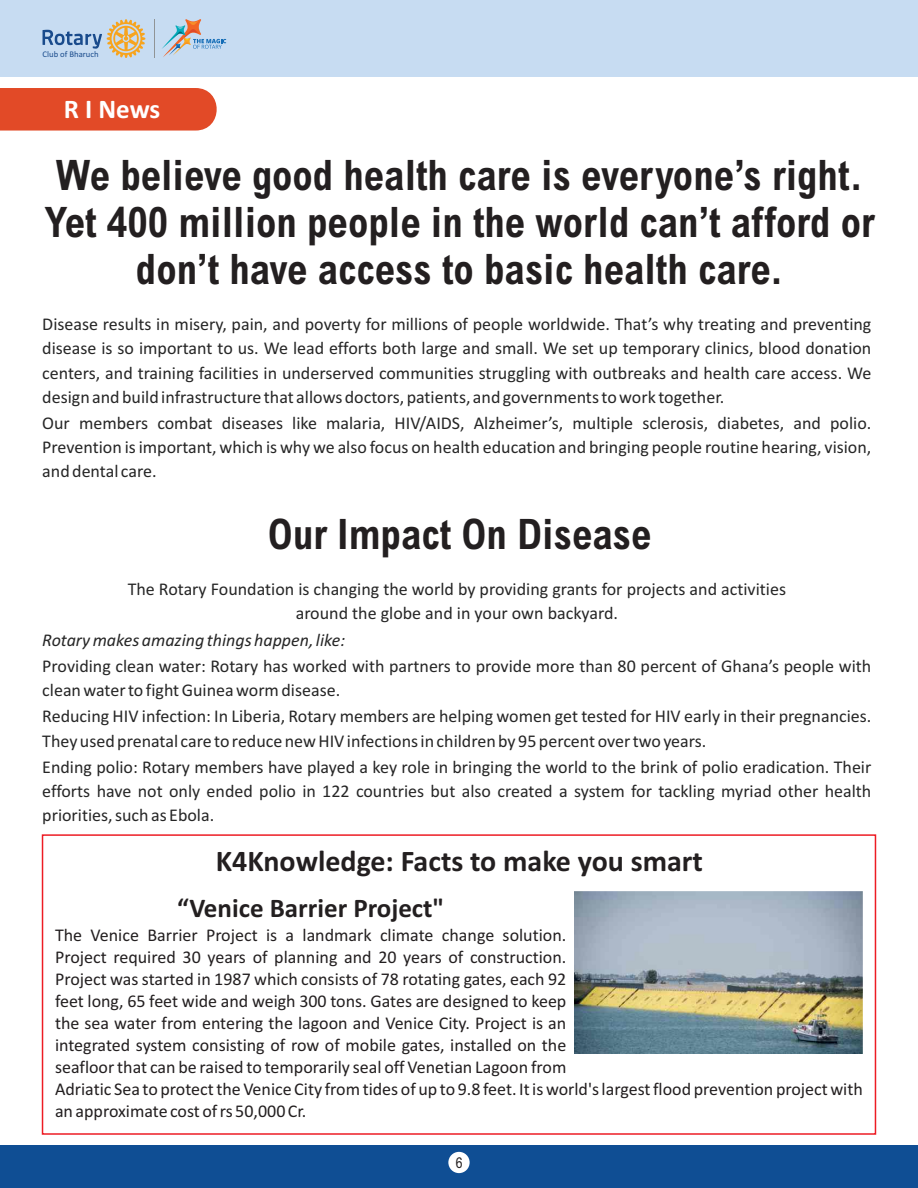
<style>
.page{position:relative;width:918px;height:1188px;background:#fff}
.page>*{position:absolute;margin:0;border:0;box-sizing:border-box;transform-origin:0 0}
.t1{font:700 condensed 42px/47px "Arial";color:#231f20;text-align:center}
.t2{font:700 30px "Calibri";color:#231f20}
.t3{font:700 27px "Calibri";color:#231f20}
.t4{font:700 27px "Calibri";color:#fff}
.t5{font:18px/24.2px "Calibri";color:#262626;text-align:justify}
.t6{font:18px/21.9px "Calibri";color:#231f20}
.t7{font:italic 18px "Calibri";color:#262626}
.t8{font:15px "Arial Narrow";color:#231f20}
.t9{font:8.7px "Calibri";color:#194b8c}
</style>
<div class="page">
<div style="left:0;top:0;width:918px;height:77px;background:#c7dcf2"></div>
<svg style="left:43px;top:19px;width:102px;height:39px"></svg>
<hr style="left:155px;top:19px;width:1px;height:38px;background:#909496">
<svg style="left:162px;top:19px;width:64px;height:38px"></svg>
<div style="left:0;top:1145px;width:918px;height:43px;background:#0f4e94"></div>
<div style="left:448px;top:1152px;width:22px;height:21px;background:#fff;border-radius:50%"></div>
<div style="left:0;top:88px;width:217px;height:43px;background:#e24a27"></div>
<div style="left:42px;top:834px;width:834px;height:301px;border:2px solid #ed1c24"></div>
<img style="left:575px;top:891px;width:288px;height:162px">
<p class="t9" style="left:43px;top:50px;width:58px">Club of Bharuch</p>
<h3 class="t4" style="left:64px;top:98px;width:98px">R I News</h3>
<h1 class="t1" style="left:45px;top:156px;width:832px">We believe good health care is everyone’s right.<br>Yet 400 million people in the world can’t afford or don’t have access to basic health care.</h1>
<p class="t5" style="left:42px;top:314px;width:831px">Disease results in misery, pain, and poverty for millions of people worldwide. That’s why treating and preventing disease is so important to us. We lead efforts both large and small. We set up temporary clinics, blood donation centers, and training facilities in underserved communities struggling with outbreaks and health care access. We design and build infrastructure that allows doctors, patients, and governments to work together.</p>
<p class="t5" style="left:42px;top:413px;width:831px">Our members combat diseases like malaria, HIV/AIDS, Alzheimer’s, multiple sclerosis, diabetes, and polio.<br>Prevention is important, which is why we also focus on health education and bringing people routine hearing, vision, and dental care.</p>
<h1 class="t1" style="left:268px;top:515px;width:385px">Our Impact On Disease</h1>
<p class="t5" style="left:128px;top:578px;width:660px;text-align:center">The Rotary Foundation is changing the world by providing grants for projects and activities around the globe and in your own backyard.</p>
<p class="t7" style="left:42px;top:632px;width:304px">Rotary makes amazing things happen, like:</p>
<p class="t5" style="left:42px;top:655px;width:831px">Providing clean water: Rotary has worked with partners to provide more than 80 percent of Ghana’s people with clean water to fight Guinea worm disease.</p>
<p class="t5" style="left:42px;top:706px;width:831px">Reducing HIV infection: In Liberia, Rotary members are helping women get tested for HIV early in their pregnancies.<br>They used prenatal care to reduce new HIV infections in children by 95 percent over two years.</p>
<p class="t5" style="left:42px;top:756px;width:831px">Ending polio: Rotary members have played a key role in bringing the world to the brink of polio eradication. Their efforts have not only ended polio in 122 countries but also created a system for tackling myriad other health priorities, such as Ebola.</p>
<h2 class="t2" style="left:216px;top:848px;width:489px">K4Knowledge: Facts to make you smart</h2>
<h3 class="t3" style="left:177px;top:897px;width:269px">“Venice Barrier Project"</h3>
<p class="t6" style="left:55px;top:926px;width:809px">The Venice Barrier Project is a landmark climate change solution.<br>Project required 30 years of planning and 20 years of construction.<br>Project was started in 1987 which consists of 78 rotating gates, each 92<br>feet long, 65 feet wide and weigh 300 tons. Gates are designed to keep<br>the sea water from entering the lagoon and Venice City. Project is an<br>integrated system consisting of row of mobile gates, installed on the<br>seafloor that can be raised to temporarily seal off Venetian Lagoon from<br>Adriatic Sea to protect the Venice City from tides of up to 9.8 feet. It is world's largest flood prevention project with an approximate cost of rs 50,000 Cr.</p>
<p class="t8" style="left:456px;top:1157px;width:8px">6</p>
</div>
